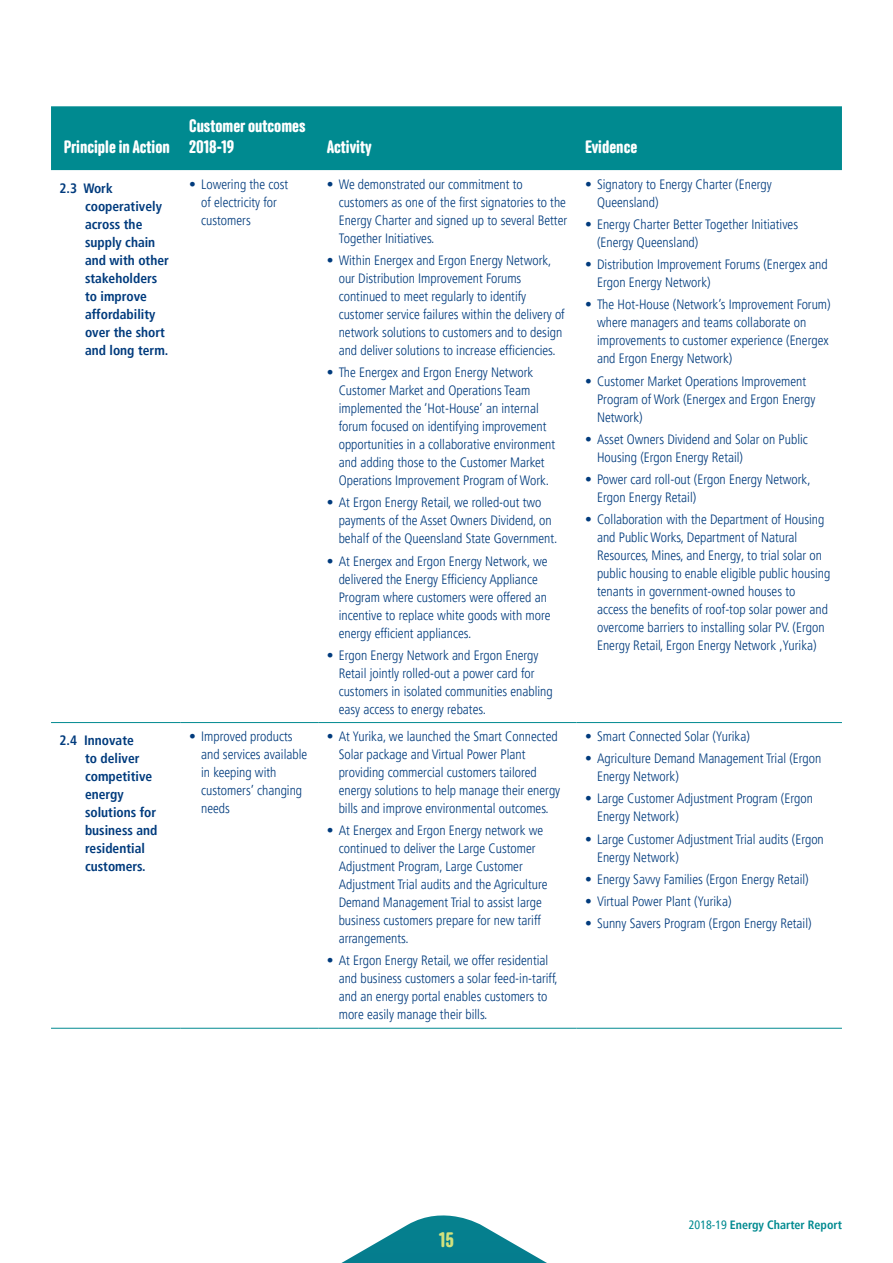
<style>
.page{position:relative;width:893px;height:1263px;background:#fff}
.page>*{position:absolute;margin:0;border:0;box-sizing:border-box;transform-origin:0 0}
.t1{font:600 21px "Anchor";color:#d2e17d}
.t2{font:600 18px/21px "Anchor";color:#fff}
.t3{font:300 condensed 13.5px/18px "Frutiger LT Pro";color:#013b7d}
.t4{font:700 condensed 13.5px/18px "Frutiger LT Pro";color:#013b7d}
.t5{font:700 condensed 12px "Frutiger LT Pro";color:#008a90}
.s1{font-weight:400}
</style>
<div class="page">
<svg style="left:341px;top:1215px;width:206px;height:48px"></svg>
<div style="left:51px;top:106px;width:791px;height:64px;background:#008a90"></div>
<hr style="left:51px;top:722px;width:130px;height:1px;background:#008a90">
<hr style="left:181px;top:722px;width:137px;height:1px;background:#008a90">
<hr style="left:318px;top:722px;width:259px;height:1px;background:#008a90">
<hr style="left:577px;top:722px;width:265px;height:1px;background:#008a90">
<hr style="left:51px;top:1028px;width:130px;height:1px;background:#008a90">
<hr style="left:181px;top:1028px;width:137px;height:1px;background:#008a90">
<hr style="left:318px;top:1028px;width:259px;height:1px;background:#008a90">
<hr style="left:577px;top:1028px;width:265px;height:1px;background:#008a90">
<h2 class="t2" style="left:64px;top:136px;width:108px">Principle in Action</h2>
<h2 class="t2" style="left:189px;top:115px;width:118px">Customer outcomes<br>2018-19</h2>
<h2 class="t2" style="left:327px;top:136px;width:46px">Activity</h2>
<h2 class="t2" style="left:585px;top:136px;width:54px">Evidence</h2>
<p class="t4" style="left:85px;top:179px;width:85px;text-indent:-26px">2.3 Work cooperatively across the supply chain and with other stakeholders to improve affordability over the short and long term.</p>
<p class="t3" style="left:201px;top:175px;width:89px;text-indent:-12px">• Lowering the cost of electricity for customers</p>
<p class="t3" style="left:339px;top:175px;width:230px;text-indent:-12px">• We demonstrated our commitment to customers as one of the first signatories to the Energy Charter and signed up to several Better Together Initiatives.</p>
<p class="t3" style="left:339px;top:251px;width:228px;text-indent:-12px">• Within Energex and Ergon Energy Network, our Distribution Improvement Forums continued to meet regularly to identify customer service failures within the delivery of network solutions to customers and to design and deliver solutions to increase efficiencies.</p>
<p class="t3" style="left:339px;top:364px;width:218px;text-indent:-12px">• The Energex and Ergon Energy Network Customer Market and Operations Team implemented the ‘Hot-House’ an internal forum focused on identifying improvement opportunities in a collaborative environment and adding those to the Customer Market Operations Improvement Program of Work.</p>
<p class="t3" style="left:339px;top:494px;width:220px;text-indent:-12px">• At Ergon Energy Retail, we rolled-out two payments of the Asset Owners Dividend, on behalf of the Queensland State Government.</p>
<p class="t3" style="left:339px;top:552px;width:213px;text-indent:-12px">• At Energex and Ergon Energy Network, we delivered the Energy Efficiency Appliance Program where customers were offered an incentive to replace white goods with more energy efficient appliances.</p>
<p class="t3" style="left:339px;top:646px;width:216px;text-indent:-12px">• Ergon Energy Network and Ergon Energy Retail jointly rolled-out a power card for customers in isolated communities enabling easy access to energy rebates.</p>
<p class="t4" style="left:85px;top:731px;width:74px;text-indent:-26px">2.4 Innovate<br>to deliver competitive energy solutions for business and residential customers.</p>
<p class="t3" style="left:201px;top:727px;width:108px;text-indent:-12px">• Improved products and services available in keeping with customers’ changing needs</p>
<p class="t3" style="left:339px;top:727px;width:223px;text-indent:-12px">• At Yurika, we launched the Smart Connected Solar package and Virtual Power Plant providing commercial customers tailored energy solutions to help manage their energy bills and improve environmental outcomes.</p>
<p class="t3" style="left:339px;top:821px;width:210px;text-indent:-12px">• At Energex and Ergon Energy network we continued to deliver the Large Customer Adjustment Program, Large Customer Adjustment Trial audits and the Agriculture Demand Management Trial to assist large business customers prepare for new tariff arrangements.</p>
<p class="t3" style="left:339px;top:952px;width:221px;text-indent:-12px">• At Ergon Energy Retail, we offer residential and business customers a solar feed-in-tariff, and an energy portal enables customers to more easily manage their bills.</p>
<p class="t3" style="left:597px;top:175px;width:176px;text-indent:-12px">• Signatory to Energy Charter (Energy<br>Queensland)</p>
<p class="t3" style="left:597px;top:215px;width:203px;text-indent:-12px">• Energy Charter Better Together Initiatives (Energy Queensland)</p>
<p class="t3" style="left:597px;top:256px;width:232px;text-indent:-12px">• Distribution Improvement Forums (Energex and<br>Ergon Energy Network)</p>
<p class="t3" style="left:597px;top:296px;width:235px;text-indent:-12px">• The Hot-House (Network’s Improvement Forum) where managers and teams collaborate on improvements to customer experience (Energex and Ergon Energy Network)</p>
<p class="t3" style="left:597px;top:372px;width:220px;text-indent:-12px">• Customer Market Operations Improvement<br>Program of Work (Energex and Ergon Energy<br>Network)</p>
<p class="t3" style="left:597px;top:430px;width:212px;text-indent:-12px">• Asset Owners Dividend and Solar on Public<br>Housing (Ergon Energy Retail)</p>
<p class="t3" style="left:597px;top:470px;width:215px;text-indent:-12px">• Power card roll-out (Ergon Energy Network,<br>Ergon Energy Retail)</p>
<p class="t3" style="left:597px;top:511px;width:235px;text-indent:-12px">• Collaboration with the Department of Housing and Public Works, Department of Natural Resources, Mines, and Energy, to trial solar on public housing to enable eligible public housing tenants in government-owned houses to<br>access the benefits of roof-top solar power and overcome barriers to installing solar PV. (Ergon Energy Retail, Ergon Energy Network ,Yurika)</p>
<p class="t3" style="left:585px;top:727px;width:166px">• Smart Connected Solar (Yurika)</p>
<p class="t3" style="left:597px;top:749px;width:226px;text-indent:-12px">• Agriculture Demand Management Trial (Ergon<br>Energy Network)</p>
<p class="t3" style="left:597px;top:790px;width:217px;text-indent:-12px">• Large Customer Adjustment Program (Ergon<br>Energy Network)</p>
<p class="t3" style="left:597px;top:830px;width:228px;text-indent:-12px">• Large Customer Adjustment Trial audits (Ergon<br>Energy Network)</p>
<p class="t3" style="left:585px;top:870px;width:225px">• Energy Savvy Families (Ergon Energy Retail)</p>
<p class="t3" style="left:585px;top:892px;width:148px">• Virtual Power Plant (Yurika)</p>
<p class="t3" style="left:585px;top:915px;width:228px">• Sunny Savers Program (Ergon Energy Retail)</p>
<h1 class="t1" style="left:439px;top:1227px;width:16px">15</h1>
<p class="t5" style="left:689px;top:1218px;width:155px"><span class="s1">2018-19</span> Energy Charter Report</p>
</div>
